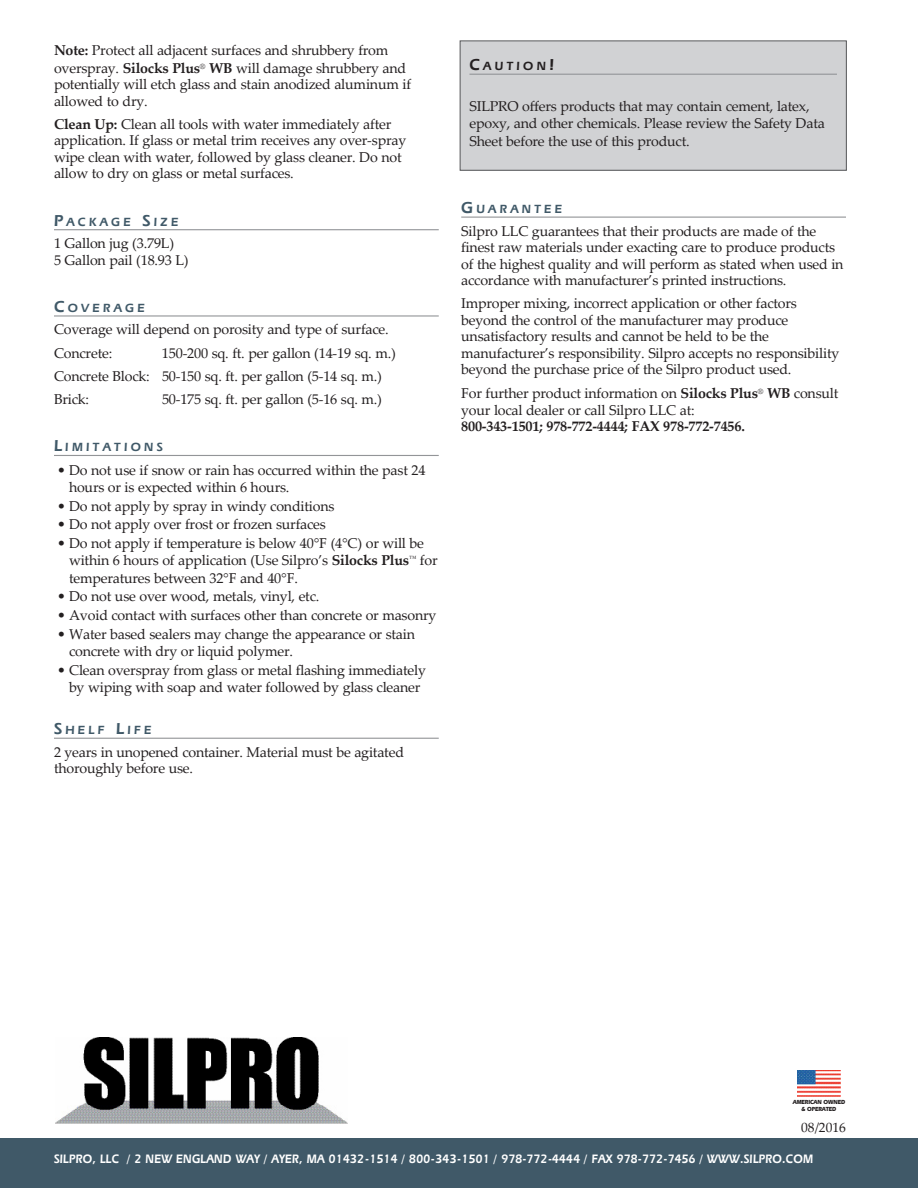
<style>
.page{position:relative;width:918px;height:1188px;background:#fff}
.page>*{position:absolute;margin:0;border:0;box-sizing:border-box;transform-origin:0 0}
._01_Body{font:14.25px/16.5px "Palatino Linotype";letter-spacing:-.015em;color:#231f20}
._04_Bullets{font:14.25px/17.2px "Palatino Linotype";letter-spacing:-.015em;color:#231f20}
.t1{font:13.5px "Palatino Linotype";color:#231f20}
.t2{font:600 12.75px "Eras IT Cby BT";letter-spacing:.025em;color:#fff;scale:.9 1}
._02_Body_sub_w_rule{font:600 12.3px "Eras IT Cby BT";letter-spacing:.265em;color:#405968}
._02_Body_sub_w_rule-2{font:600 12.3px "Eras IT Cby BT";letter-spacing:.265em;color:#231f20}
.t3{font:700 6.15px/7.4px "Eras IT Cby BT";letter-spacing:-.025em;color:#231f20;text-align:center;scale:.9 1}
.s1{font-weight:700}
.s2{font-size:16.5px}
</style>
<div class="page">
<hr style="left:54px;top:229px;width:385px;height:1px;background:#939598">
<hr style="left:54px;top:315px;width:385px;height:2px;background:#939598">
<hr style="left:54px;top:455px;width:385px;height:1px;background:#939598">
<hr style="left:54px;top:738px;width:385px;height:1px;background:#939598">
<hr style="left:461px;top:217px;width:385px;height:1px;background:#939598">
<div style="left:0;top:1139px;width:918px;height:49px;background:#405968"></div>
<img style="left:55px;top:1037px;width:293px;height:87px">
<img style="left:797px;top:1070px;width:44px;height:26px">
<div style="left:460px;top:41px;width:386px;height:129px;background:#d1d2d4"></div>
<hr style="left:469px;top:74px;width:368px;height:1px;background:#939598">
<div style="left:460px;top:40px;width:387px;height:131px;border:1px solid #57585a"></div>
<p class="_01_Body" style="left:54px;top:42px;width:359px"><span class="s1">Note:</span> Protect all adjacent surfaces and shrubbery from overspray. <span class="s1">Silocks Plus</span><sup>®</sup> <span class="s1">WB</span> will damage shrubbery and potentially will etch glass and stain anodized aluminum if allowed to dry.</p>
<p class="_01_Body" style="left:54px;top:115px;width:354px"><span class="s1">Clean Up:</span> Clean all tools with water immediately after application. If glass or metal trim receives any over-spray wipe clean with water, followed by glass cleaner. Do not allow to dry on glass or metal surfaces.</p>
<p class="_02_Body_sub_w_rule" style="left:54px;top:214px;width:126px"><span class="s2">P</span>ACKAGE <span class="s2">S</span>IZE</p>
<p class="_01_Body" style="left:54px;top:235px;width:136px">1 Gallon jug (3.79L)<br>5 Gallon pail (18.93 L)</p>
<p class="_02_Body_sub_w_rule" style="left:54px;top:300px;width:92px"><span class="s2">C</span>OVERAGE</p>
<p class="_01_Body" style="left:54px;top:321px;width:336px">Coverage will depend on porosity and type of surface.</p>
<p class="_01_Body" style="left:54px;top:344px;width:60px">Concrete:</p>
<p class="_01_Body" style="left:162px;top:344px;width:235px">150-200 sq. ft. per gallon (14-19 sq. m.)</p>
<p class="_01_Body" style="left:54px;top:367px;width:329px">Concrete Block: 50-150 sq. ft. per gallon (5-14 sq. m.)</p>
<p class="_01_Body" style="left:54px;top:391px;width:37px">Brick:</p>
<p class="_01_Body" style="left:162px;top:391px;width:221px">50-175 sq. ft. per gallon (5-16 sq. m.)</p>
<p class="_02_Body_sub_w_rule" style="left:54px;top:440px;width:110px"><span class="s2">L</span>IMITATIONS</p>
<p class="_04_Bullets" style="left:69px;top:461px;width:358px;text-indent:-12px">• Do not use if snow or rain has occurred within the past 24 hours or is expected within 6 hours.</p>
<p class="_04_Bullets" style="left:57px;top:497px;width:279px">• Do not apply by spray in windy conditions</p>
<p class="_04_Bullets" style="left:57px;top:515px;width:270px">• Do not apply over frost or frozen surfaces</p>
<p class="_04_Bullets" style="left:69px;top:534px;width:370px;text-indent:-12px">• Do not apply if temperature is below 40°F (4°C) or will be within 6 hours of application (Use Silpro’s <span class="s1">Silocks Plus</span><sup>™</sup> for temperatures between 32°F and 40°F.</p>
<p class="_04_Bullets" style="left:57px;top:587px;width:264px">• Do not use over wood, metals, vinyl, etc.</p>
<p class="_04_Bullets" style="left:57px;top:606px;width:381px">• Avoid contact with surfaces other than concrete or masonry</p>
<p class="_04_Bullets" style="left:69px;top:625px;width:348px;text-indent:-12px">• Water based sealers may change the appearance or stain concrete with dry or liquid polymer.</p>
<p class="_04_Bullets" style="left:57px;top:661px;width:370px;text-align:center">• Clean overspray from glass or metal flashing immediately by wiping with soap and water followed by glass cleaner</p>
<p class="_02_Body_sub_w_rule" style="left:54px;top:723px;width:99px"><span class="s2">S</span>HELF <span class="s2">L</span>IFE</p>
<p class="_01_Body" style="left:54px;top:743px;width:352px">2 years in unopened container. Material must be agitated thoroughly before use.</p>
<p class="_02_Body_sub_w_rule-2" style="left:469px;top:59px;width:86px"><span class="s2">C</span>AUTION<span class="s2">!</span></p>
<p class="_01_Body" style="left:469px;top:97px;width:357px;line-height:17.2px">SILPRO offers products that may contain cement, latex, epoxy, and other chemicals. Please review the Safety Data<br>Sheet before the use of this product.</p>
<p class="_02_Body_sub_w_rule" style="left:461px;top:201px;width:102px"><span class="s2">G</span>UARANTEE</p>
<p class="_01_Body" style="left:461px;top:222px;width:384px">Silpro LLC guarantees that their products are made of the finest raw materials under exacting care to produce products of the highest quality and will perform as stated when used in accordance with manufacturer’s printed instructions.</p>
<p class="_01_Body" style="left:461px;top:295px;width:380px">Improper mixing, incorrect application or other factors beyond the control of the manufacturer may produce unsatisfactory results and cannot be held to be the manufacturer’s responsibility. Silpro accepts no responsibility beyond the purchase price of the Silpro product used.</p>
<p class="_01_Body" style="left:461px;top:385px;width:379px">For further product information on <span class="s1">Silocks Plus</span><sup>®</sup> <span class="s1">WB</span> consult your local dealer or call Silpro LLC at:<br><span class="s1">800-343-1501; 978-772-4444; FAX 978-772-7456.</span></p>
<p class="t3" style="left:793px;top:1098px;width:60px">AMERICAN OWNED &amp; OPERATED</p>
<p class="t1" style="left:801px;top:1118px;width:46px">08/2016</p>
<p class="t2" style="left:54px;top:1151px;width:845px">SILPRO, LLC / 2 NEW ENGLAND WAY / AYER, MA 01432-1514 / 800-343-1501 / 978-772-4444 / FAX 978-772-7456 / WWW.SILPRO.COM</p>
</div>
